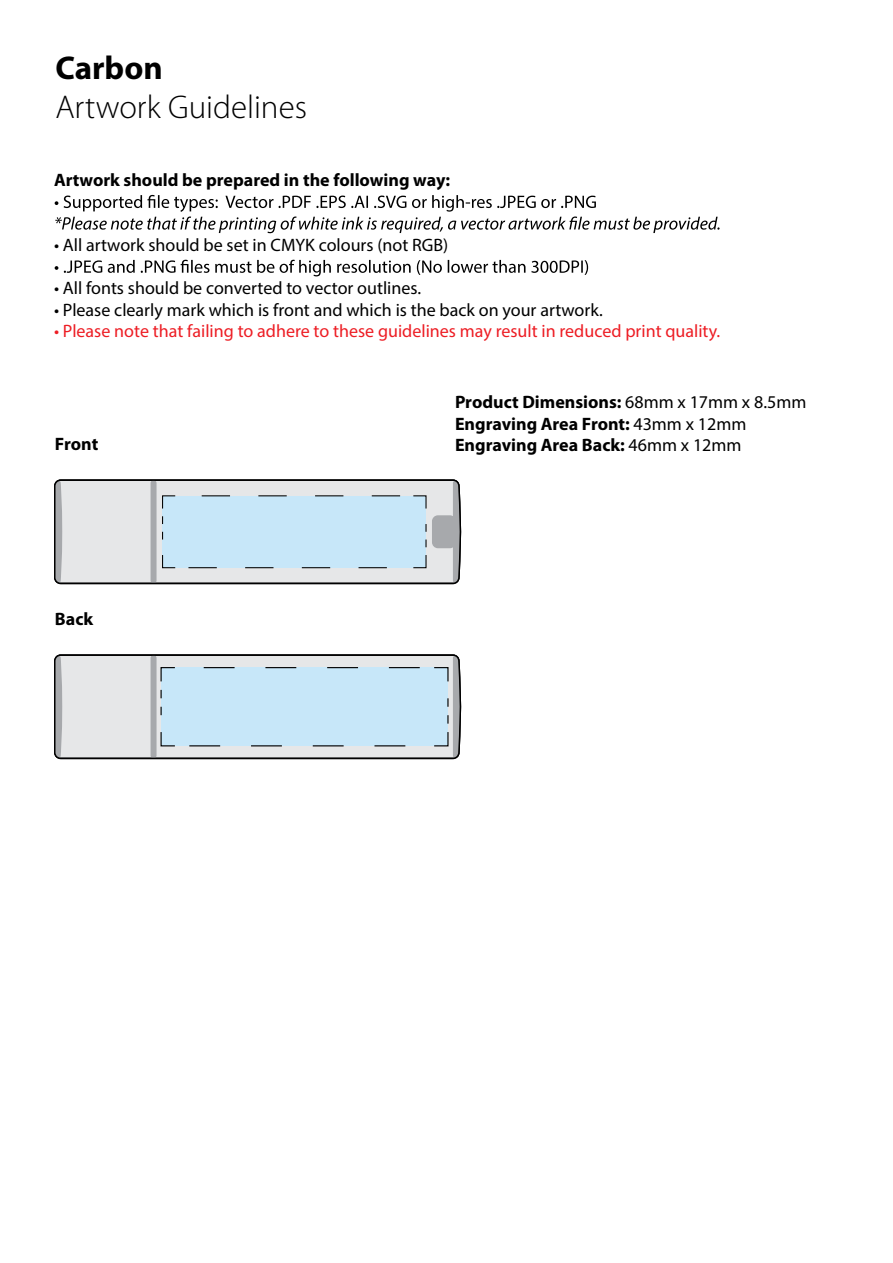
<style>
.page{position:relative;width:893px;height:1263px;background:#fff}
.page>*{position:absolute;margin:0;border:0;box-sizing:border-box;transform-origin:0 0}
.t1{font:300 33px "Myriad Pro";color:#000}
.t2{font:700 33px "Myriad Pro";color:#000}
.t3{font:18px "Myriad Pro";color:#000}
.t4{font:700 18px/21.6px "Myriad Pro";color:#000}
.t5{font:18px "Myriad Pro";color:#ed1d24}
.s1{font-weight:400}
</style>
<div class="page">
<svg style="left:55px;top:195px;width:664px;height:38px"></svg>
<svg style="left:55px;top:260px;width:533px;height:16px"></svg>
<svg style="left:54px;top:654px;width:408px;height:106px;background:#c7d8e2"></svg>
<svg style="left:54px;top:479px;width:408px;height:106px;background:#c9d7df"></svg>
<h1 class="t2" style="left:55px;top:49px;width:109px">Carbon</h1>
<h1 class="t1" style="left:55px;top:89px;width:253px">Artwork Guidelines</h1>
<p class="t4" style="left:54px;top:170px;width:398px">Artwork should be prepared in the following way:</p>
<p class="t3" style="left:54px;top:234px;width:396px">• All artwork should be set in CMYK colours (not RGB)</p>
<p class="t3" style="left:54px;top:277px;width:369px">• All fonts should be converted to vector outlines.</p>
<p class="t3" style="left:54px;top:299px;width:550px">• Please clearly mark which is front and which is the back on your artwork.</p>
<p class="t5" style="left:54px;top:320px;width:668px">• Please note that failing to adhere to these guidelines may result in reduced print quality.</p>
<p class="t4" style="left:455px;top:391px;width:353px">Product Dimensions: <span class="s1">68mm x 17mm x 8.5mm<br></span>Engraving Area Front: <span class="s1">43mm x 12mm</span></p>
<p class="t4" style="left:55px;top:434px;width:45px">Front</p>
<p class="t4" style="left:455px;top:434px;width:288px">Engraving Area Back: <span class="s1">46mm x 12mm</span></p>
<p class="t4" style="left:55px;top:609px;width:40px">Back</p>
</div>
